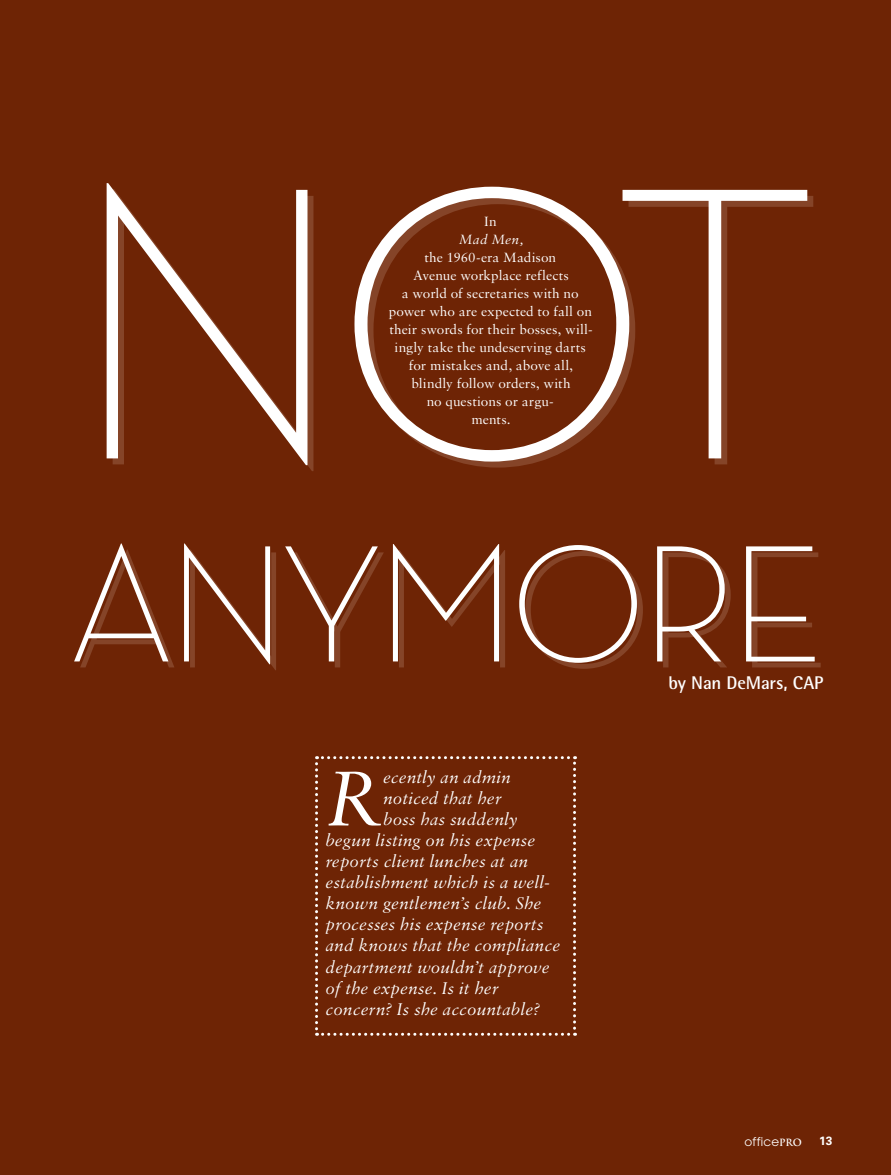
<style>
.page{position:relative;width:891px;height:1175px;background:#fff}
.page>*{position:absolute;margin:0;border:0;box-sizing:border-box;transform-origin:0 0}
.t1{font:300 394.8px "Neutra Display";color:#fff}
.t2{font:300 169.2px "Neutra Display";letter-spacing:-.04em;color:#fff}
.t3{font:italic 82.65px "Sabon";color:#fff}
.t4{font:700 18.45px "Agfa Rotis Semisans";letter-spacing:-.01em;color:#fff}
.t5{font:italic 18px "Sabon";letter-spacing:.005em;color:#fff}
.t6{font:14.25px/18px "Sabon";letter-spacing:.005em;color:#fff;text-align:center}
.t7{font:italic 14.25px "Sabon";letter-spacing:.025em;color:#fff}
.t8{font:12px "Avant Garde";letter-spacing:.02em;color:#fff}
.t9{font:700 12px "Univers";color:#fff}
.s1{font-family:"Trajan";font-weight:700;font-size:9.75px}
</style>
<div class="page">
<div style="left:0;top:0;width:891px;height:1174px;background:#6e2405"></div>
<svg style="left:315px;top:756px;width:261px;height:279px"></svg>
<h1 class="t1" style="left:68px;top:112px;width:752px">NOT</h1>
<p class="t6" style="left:484px;top:212px;width:14px">In</p>
<p class="t7" style="left:459px;top:231px;width:66px">Mad Men,</p>
<p class="t6" style="left:389px;top:248px;width:206px">the 1960-era Madison<br>Avenue workplace reflects<br>a world of secretaries with no power who are expected to fall on their swords for their bosses, will&shy;ingly take the undeserving darts for mistakes and, above all, blindly follow orders, with<br>no questions or argu-<br>ments.</p>
<h2 class="t2" style="left:68px;top:513px;width:758px">ANYMORE</h2>
<h3 class="t3" style="left:326px;top:749px;width:59px">R</h3>
<p class="t5" style="left:383px;top:766px;width:129px">ecently an admin</p>
<p class="t5" style="left:383px;top:787px;width:120px">noticed that her</p>
<p class="t5" style="left:383px;top:808px;width:136px">boss has suddenly</p>
<p class="t5" style="left:326px;top:829px;width:211px">begun listing on his expense</p>
<p class="t5" style="left:326px;top:850px;width:204px">reports client lunches at an</p>
<p class="t5" style="left:326px;top:871px;width:226px">establishment which is a well-</p>
<p class="t5" style="left:326px;top:892px;width:217px">known gentlemen’s club. She</p>
<p class="t5" style="left:326px;top:913px;width:220px">processes his expense reports</p>
<p class="t5" style="left:326px;top:934px;width:236px">and knows that the compliance</p>
<p class="t5" style="left:326px;top:955px;width:225px">department wouldn’t approve</p>
<p class="t5" style="left:326px;top:976px;width:174px">of the expense. Is it her</p>
<p class="t5" style="left:326px;top:998px;width:216px">concern? Is she accountable?</p>
<p class="t4" style="left:669px;top:671px;width:156px">by Nan DeMars, CAP</p>
<p class="t8" style="left:745px;top:1134px;width:59px">office<span class="s1">PRO</span></p>
<p class="t9" style="left:819px;top:1134px;width:15px">13</p>
</div>
